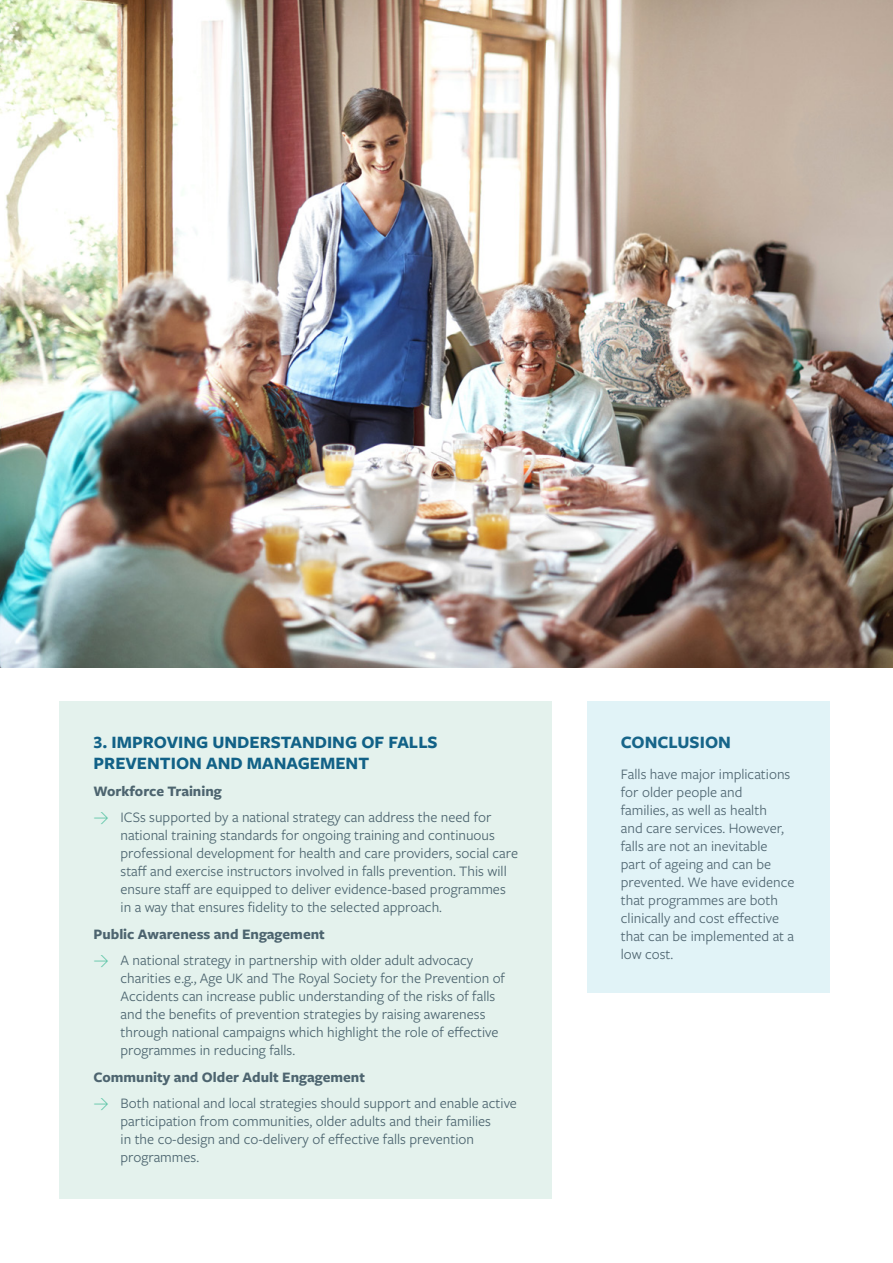
<style>
.page{position:relative;width:893px;height:1263px;background:#fff}
.page>*{position:absolute;margin:0;border:0;box-sizing:border-box;transform-origin:0 0}
.t1{font:700 18px/21.6px "Freight Sans Pro";color:#00567e}
.t2{font:15px/18px "Freight Sans Pro";color:#405965}
.t3{font:700 15px "Freight Sans Pro";color:#405965}
.s1{font-family:"DINOT";font-weight:300;color:#45bc9a}
</style>
<div class="page">
<img style="left:0;top:0;width:893px;height:667px">
<div style="left:60px;top:701px;width:492px;height:498px;background:#e2f2ec"></div>
<div style="left:587px;top:701px;width:242px;height:291px;background:#dff2f7"></div>
<p class="t1" style="left:94px;top:730px;width:346px">3. IMPROVING UNDERSTANDING OF FALLS<br>PREVENTION AND MANAGEMENT</p>
<p class="t3" style="left:94px;top:781px;width:130px">Workforce Training</p>
<p class="t2" style="left:121px;top:808px;width:399px;text-indent:-27px"><span class="s1">→</span> ICSs supported by a national strategy can address the need for national training standards for ongoing training and continuous professional development for health and care providers, social care staff and exercise instructors involved in falls prevention. This will ensure staff are equipped to deliver evidence-based programmes in a way that ensures fidelity to the selected approach.</p>
<p class="t3" style="left:94px;top:924px;width:233px">Public Awareness and Engagement</p>
<p class="t2" style="left:121px;top:951px;width:386px;text-indent:-27px"><span class="s1">→</span> A national strategy in partnership with older adult advocacy charities e.g., Age UK and The Royal Society for the Prevention of Accidents can increase public understanding of the risks of falls and the benefits of prevention strategies by raising awareness through national campaigns which highlight the role of effective programmes in reducing falls.</p>
<p class="t3" style="left:94px;top:1067px;width:273px">Community and Older Adult Engagement</p>
<p class="t2" style="left:121px;top:1094px;width:398px;text-indent:-27px"><span class="s1">→</span> Both national and local strategies should support and enable active participation from communities, older adults and their families<br>in the co-design and co-delivery of effective falls prevention programmes.</p>
<p class="t1" style="left:621px;top:730px;width:112px">CONCLUSION</p>
<p class="t2" style="left:621px;top:764px;width:175px">Falls have major implications for older people and<br>families, as well as health<br>and care services. However, falls are not an inevitable part of ageing and can be prevented. We have evidence that programmes are both clinically and cost effective that can be implemented at a low cost.</p>
</div>
